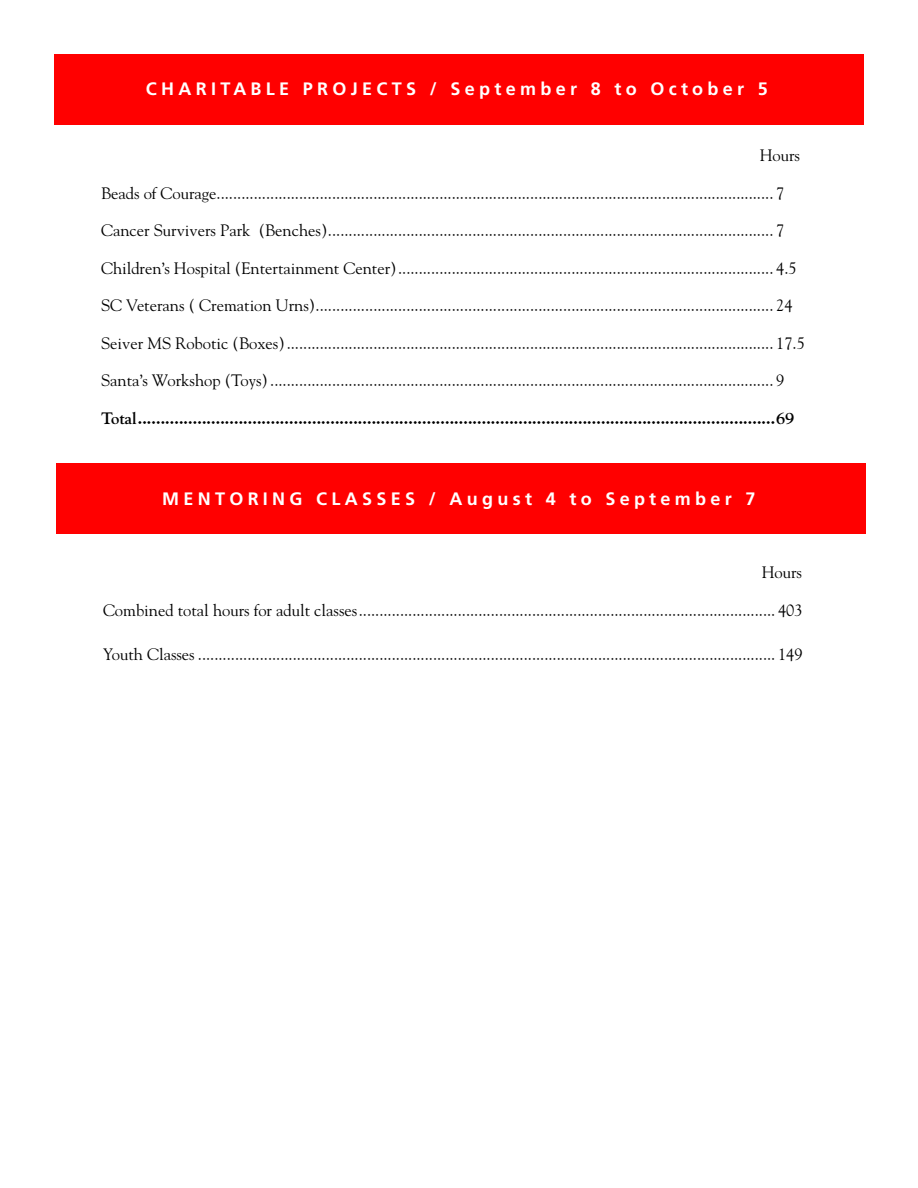
<style>
.page{position:relative;width:918px;height:1188px;background:#fff}
.page>*{position:absolute;margin:0;border:0;box-sizing:border-box;transform-origin:0 0}
.t1{font:700 18px "Frutiger LT Std";letter-spacing:.24em;color:#fff}
.t2{font:16.5px "Goudy Std";color:#000}
.t3{font:700 16.5px "Goudy Std";color:#000}
</style>
<div class="page">
<div style="left:54px;top:54px;width:810px;height:70px;background:#f00"></div>
<div style="left:56px;top:464px;width:810px;height:70px;background:#f00"></div>
<p class="t1" style="left:146px;top:78px;width:624px">CHARITABLE PROJECTS / September 8 to October 5</p>
<p class="t2" style="left:760px;top:145px;width:42px">Hours</p>
<p class="t2" style="left:101px;top:183px;width:685px">Beads of Courage....................................................................................................................................... 7</p>
<p class="t2" style="left:101px;top:220px;width:685px">Cancer Survivers Park (Benches)............................................................................................................ 7</p>
<p class="t2" style="left:101px;top:258px;width:697px">Children’s Hospital (Entertainment Center)........................................................................................... 4.5</p>
<p class="t2" style="left:101px;top:295px;width:693px">SC Veterans ( Cremation Urns)............................................................................................................... 24</p>
<p class="t2" style="left:101px;top:333px;width:705px">Seiver MS Robotic (Boxes)...................................................................................................................... 17.5</p>
<p class="t2" style="left:101px;top:370px;width:685px">Santa’s Workshop (Toys).......................................................................................................................... 9</p>
<p class="t3" style="left:101px;top:408px;width:695px">Total...........................................................................................................................................69</p>
<p class="t1" style="left:162px;top:488px;width:595px">MENTORING CLASSES / August 4 to September 7</p>
<p class="t2" style="left:762px;top:562px;width:42px">Hours</p>
<p class="t2" style="left:103px;top:600px;width:701px">Combined total hours for adult classes..................................................................................................... 403</p>
<p class="t2" style="left:103px;top:644px;width:701px">Youth Classes ............................................................................................................................................ 149</p>
</div>
